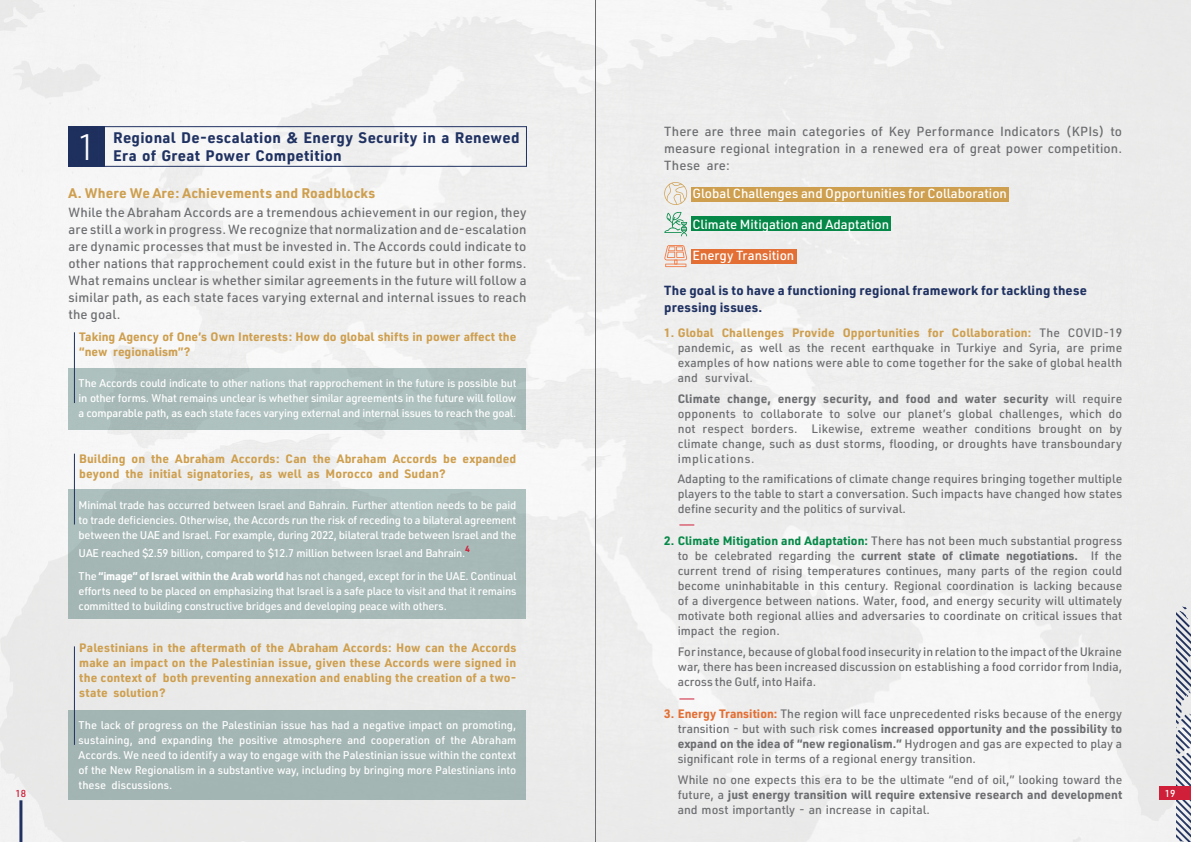
<style>
.page{position:relative;width:1191px;height:842px;background:#fff}
.page>*{position:absolute;margin:0;border:0;box-sizing:border-box;transform-origin:0 0}
.t1{font:300 36.2px "URWDIN Arabic";color:#fff}
.t2{font:700 15px "URWDIN Arabic";letter-spacing:.02em;color:#203262}
.t3{font:700 13.7px "URWDIN Arabic";letter-spacing:.01em;color:#ce9f4f}
.t4{font:500 13px/17px "URWDIN Arabic";letter-spacing:.01em;color:#6d6e71;text-align:justify}
.t5{font:500 13px "URWDIN Arabic";color:#fff}
.t6{font:700 13px/17px "URWDIN Arabic";letter-spacing:.01em;color:#203262}
.t7{font:500 12px/15px "URWDIN Arabic";color:#6d6e71;text-align:justify}
.t8{font:700 12px/15px "URWDIN Arabic";letter-spacing:.01em;color:#ce9f4f}
.t9{font:500 11px/15px "URWDIN Arabic";letter-spacing:-.02em;color:#fff;text-align:justify}
.t10{font:500 9.9px "URWDIN Arabic";color:#cf1f39}
.t11{font:500 9.9px "URWDIN Arabic";color:#fff}
.t12{font:700 8.7px "URWDIN Arabic";color:#cf1f39}
.s1{font-weight:700;color:#ce9f4f}
.s2{font-weight:700}
.s3{font-weight:700;color:#068948}
.s4{font-weight:700;color:#e36f34}
</style>
<div class="page">
<img style="left:0;top:0;width:1191px;height:842px">
<div style="left:1160px;top:786px;width:31px;height:14px;background:#cf1f39"></div>
<hr style="left:19px;top:800px;width:3px;height:42px;background:#203262">
<hr style="left:595px;top:0;width:1px;height:842px;background:#6d6e71">
<div style="left:691px;top:187px;width:317px;height:14px;background:#ce9f4f"></div>
<div style="left:691px;top:217px;width:200px;height:14px;background:#068948"></div>
<div style="left:691px;top:249px;width:106px;height:15px;background:#e36f34"></div>
<div style="left:68px;top:126px;width:37px;height:41px;background:#203262"></div>
<div style="left:98px;top:126px;width:429px;height:41px;border:1px solid #203262"></div>
<div style="left:68px;top:368px;width:458px;height:62px;background:#adc1be"></div>
<div style="left:68px;top:490px;width:458px;height:129px;background:#a6b9b7"></div>
<div style="left:68px;top:710px;width:458px;height:89px;background:#a4b6b4"></div>
<hr style="left:74px;top:332px;width:1px;height:71px;background:#203262">
<hr style="left:74px;top:454px;width:1px;height:70px;background:#203262">
<hr style="left:74px;top:646px;width:1px;height:99px;background:#203262">
<svg style="left:664px;top:182px;width:23px;height:23px"></svg>
<svg style="left:664px;top:245px;width:23px;height:22px"></svg>
<svg style="left:664px;top:211px;width:23px;height:25px"></svg>
<svg style="left:679px;top:524px;width:15px;height:1px"></svg>
<svg style="left:679px;top:698px;width:15px;height:1px"></svg>
<h1 class="t1" style="left:77px;top:126px;width:21px">1</h1>
<p class="t2" style="left:113px;top:129px;width:408px">Regional De-escalation &amp; Energy Security in a Renewed</p>
<p class="t2" style="left:113px;top:147px;width:230px">Era of Great Power Competition</p>
<p class="t3" style="left:68px;top:185px;width:308px">A. Where We Are: Achievements and Roadblocks</p>
<p class="t4" style="left:68px;top:204px;width:459px">While the Abraham Accords are a tremendous achievement in our region, they are still a work in progress. We recognize that normalization and de-escalation are dynamic processes that must be invested in. The Accords could indicate to other nations that rapprochement could exist in the future but in other forms.<br>What remains unclear is whether similar agreements in the future will follow a similar path, as each state faces varying external and internal issues to reach the goal.</p>
<p class="t4" style="left:664px;top:123px;width:459px">There are three main categories of Key Performance Indicators (KPIs) to measure regional integration in a renewed era of great power competition.<br>These are:</p>
<p class="t5" style="left:692px;top:185px;width:316px">Global Challenges and Opportunities for Collaboration</p>
<p class="t5" style="left:692px;top:217px;width:198px">Climate Mitigation and Adaptation</p>
<p class="t5" style="left:692px;top:248px;width:103px">Energy Transition</p>
<p class="t6" style="left:664px;top:282px;width:424px">The goal is to have a functioning regional framework for tackling these pressing issues.</p>
<p class="t7" style="left:677px;top:325px;width:446px;text-indent:-13px"><span class="s1">1. Global Challenges Provide Opportunities for Collaboration:</span> The COVID-19 pandemic, as well as the recent earthquake in Turkiye and Syria, are prime examples of how nations were able to come together for the sake of global health and survival.</p>
<p class="t7" style="left:677px;top:391px;width:446px"><span class="s2">Climate change, energy security, and food and water security</span> will require opponents to collaborate to solve our planet’s global challenges, which do not respect borders. Likewise, extreme weather conditions brought on by climate change, such as dust storms, flooding, or droughts have transboundary implications.</p>
<p class="t7" style="left:677px;top:471px;width:446px">Adapting to the ramifications of climate change requires bringing together multiple players to the table to start a conversation. Such impacts have changed how states define security and the politics of survival.</p>
<p class="t7" style="left:677px;top:533px;width:446px;text-indent:-13px"><span class="s3">2. Climate Mitigation and Adaptation:</span> There has not been much substantial progress to be celebrated regarding the <span class="s2">current state of climate negotiations.</span> If the current trend of rising temperatures continues, many parts of the region could become uninhabitable in this century. Regional coordination is lacking because of a divergence between nations. Water, food, and energy security will ultimately motivate both regional allies and adversaries to coordinate on critical issues that impact the region.</p>
<p class="t7" style="left:677px;top:644px;width:446px">For instance, because of global food insecurity in relation to the impact of the Ukraine war, there has been increased discussion on establishing a food corridor from India, across the Gulf, into Haifa.</p>
<p class="t7" style="left:677px;top:706px;width:446px;text-indent:-13px"><span class="s4">3. Energy Transition:</span> The region will face unprecedented risks because of the energy transition - but with such risk comes <span class="s2">increased opportunity and the possibility to expand on the idea of “new regionalism.”</span> Hydrogen and gas are expected to play a significant role in terms of a regional energy transition.</p>
<p class="t7" style="left:677px;top:772px;width:446px">While no one expects this era to be the ultimate “end of oil,” looking toward the future, a <span class="s2">just energy transition will require extensive research and development </span>and most importantly - an increase in capital.</p>
<p class="t8" style="left:79px;top:329px;width:438px">Taking Agency of One’s Own Interests: How do global shifts in power affect the “new regionalism”?</p>
<p class="t9" style="left:79px;top:376px;width:439px">The Accords could indicate to other nations that rapprochement in the future is possible but in other forms. What remains unclear is whether similar agreements in the future will follow a comparable path, as each state faces varying external and internal issues to reach the goal.</p>
<p class="t8" style="left:79px;top:451px;width:438px">Building on the Abraham Accords: Can the Abraham Accords be expanded beyond the initial signatories, as well as Morocco and Sudan?</p>
<p class="t9" style="left:79px;top:497px;width:439px">Minimal trade has occurred between Israel and Bahrain. Further attention needs to be paid to trade deficiencies. Otherwise, the Accords run the risk of receding to a bilateral agreement between the UAE and Israel. For example, during 2022, bilateral trade between Israel and the</p>
<p class="t9" style="left:79px;top:545px;width:388px">UAE reached $2.59 billion, compared to $12.7 million between Israel and Bahrain.</p>
<p class="t12" style="left:465px;top:543px;width:6px">4</p>
<p class="t9" style="left:79px;top:569px;width:439px">The <span class="s2">“image” of Israel within the Arab world</span> has not changed, except for in the UAE. Continual efforts need to be placed on emphasizing that Israel is a safe place to visit and that it remains committed to building constructive bridges and developing peace with others.</p>
<p class="t8" style="left:79px;top:641px;width:438px;text-align:justify">Palestinians in the aftermath of the Abraham Accords: How can the Accords make an impact on the Palestinian issue, given these Accords were signed in the context of both preventing annexation and enabling the creation of a two&shy;state solution?</p>
<p class="t9" style="left:79px;top:718px;width:439px">The lack of progress on the Palestinian issue has had a negative impact on promoting, sustaining, and expanding the positive atmosphere and cooperation of the Abraham Accords. We need to identify a way to engage with the Palestinian issue within the context of the New Regionalism in a substantive way, including by bringing more Palestinians into these discussions.</p>
<p class="t10" style="left:16px;top:788px;width:12px">18</p>
<p class="t11" style="left:1164px;top:788px;width:12px">19</p>
</div>
